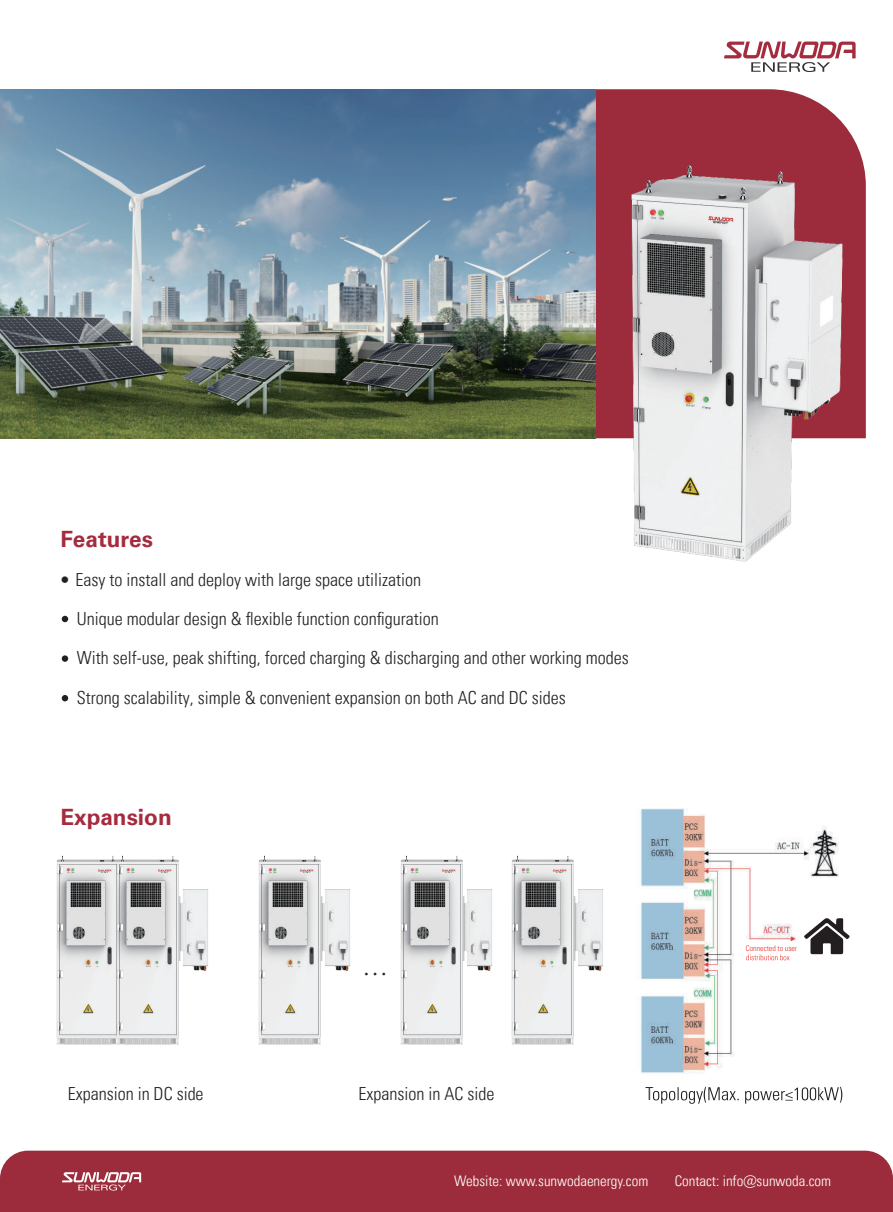
<style>
.page{position:relative;width:893px;height:1212px;background:#fff}
.page>*{position:absolute;margin:0;border:0;box-sizing:border-box;transform-origin:0 0}
.t1{font:300 26.1px "Adobe Song Std";color:#231f20}
.t2{font:700 22.5px "Univers LT Pro 65";color:#a52c3e}
.t3{font:300 condensed 18px "Univers LT Pro";color:#231f20}
.t4{font:300 condensed 14.55px "Univers LT Pro";color:#fff}
.t5{font:300 condensed 7.8px "Univers LT Pro";color:#ee2f2c}
</style>
<div class="page">
<svg style="left:653px;top:1087px;width:189px;height:17px"></svg>
<svg style="left:62px;top:616px;width:6px;height:6px"></svg>
<svg style="left:62px;top:655px;width:6px;height:7px"></svg>
<svg style="left:62px;top:695px;width:6px;height:6px"></svg>
<svg style="left:595px;top:89px;width:271px;height:349px;background:#a84653"></svg>
<img style="left:0;top:89px;width:595px;height:349px">
<svg style="left:724px;top:41px;width:132px;height:31px"></svg>
<div style="left:0;top:1150px;width:893px;height:62px;background:#9c2c3b"></div>
<svg style="left:62px;top:1171px;width:79px;height:19px"></svg>
<img style="left:640px;top:808px;width:199px;height:266px">
<div style="left:797px;top:908px;width:60px;height:56px;background:#fff"></div>
<div style="left:747px;top:940px;width:43px;height:25px;background:#fff"></div>
<svg style="left:746px;top:954px;width:44px;height:6px"></svg>
<svg style="left:804px;top:918px;width:46px;height:36px"></svg>
<svg style="left:790px;top:941px;width:6px;height:6px"></svg>
<img style="left:578px;top:147px;width:285px;height:415px">
<img style="left:258px;top:855px;width:93px;height:190px">
<img style="left:400px;top:855px;width:93px;height:190px">
<img style="left:511px;top:855px;width:93px;height:190px">
<img style="left:56px;top:855px;width:52px;height:190px">
<img style="left:108px;top:855px;width:101px;height:190px">
<p class="t2" style="left:60px;top:531px;width:94px">Features</p>
<p class="t3" style="left:60px;top:572px;width:362px">ï Easy to install and deploy with large space utilization</p>
<p class="t3" style="left:77px;top:606px;width:363px">Unique modular design &amp; flexible function configuration</p>
<p class="t3" style="left:77px;top:651px;width:553px">With self-use, peak shifting, forced charging &amp; discharging and other working modes</p>
<p class="t3" style="left:77px;top:691px;width:490px">Strong scalability, simple &amp; convenient expansion on both AC and DC sides</p>
<p class="t2" style="left:60px;top:809px;width:113px">Expansion</p>
<h1 class="t1" style="left:362px;top:961px;width:28px">…</h1>
<p class="t3" style="left:68px;top:1087px;width:137px">Expansion in DC side</p>
<p class="t3" style="left:358px;top:1087px;width:137px">Expansion in AC side</p>
<p class="t3" style="left:645px;top:1087px;width:9px">T</p>
<p class="t5" style="left:746px;top:945px;width:53px">Connected to user</p>
<p class="t4" style="left:454px;top:1175px;width:196px">Website: www.sunwodaenergy.com</p>
<p class="t4" style="left:675px;top:1175px;width:158px">Contact: info@sunwoda.com</p>
</div>
